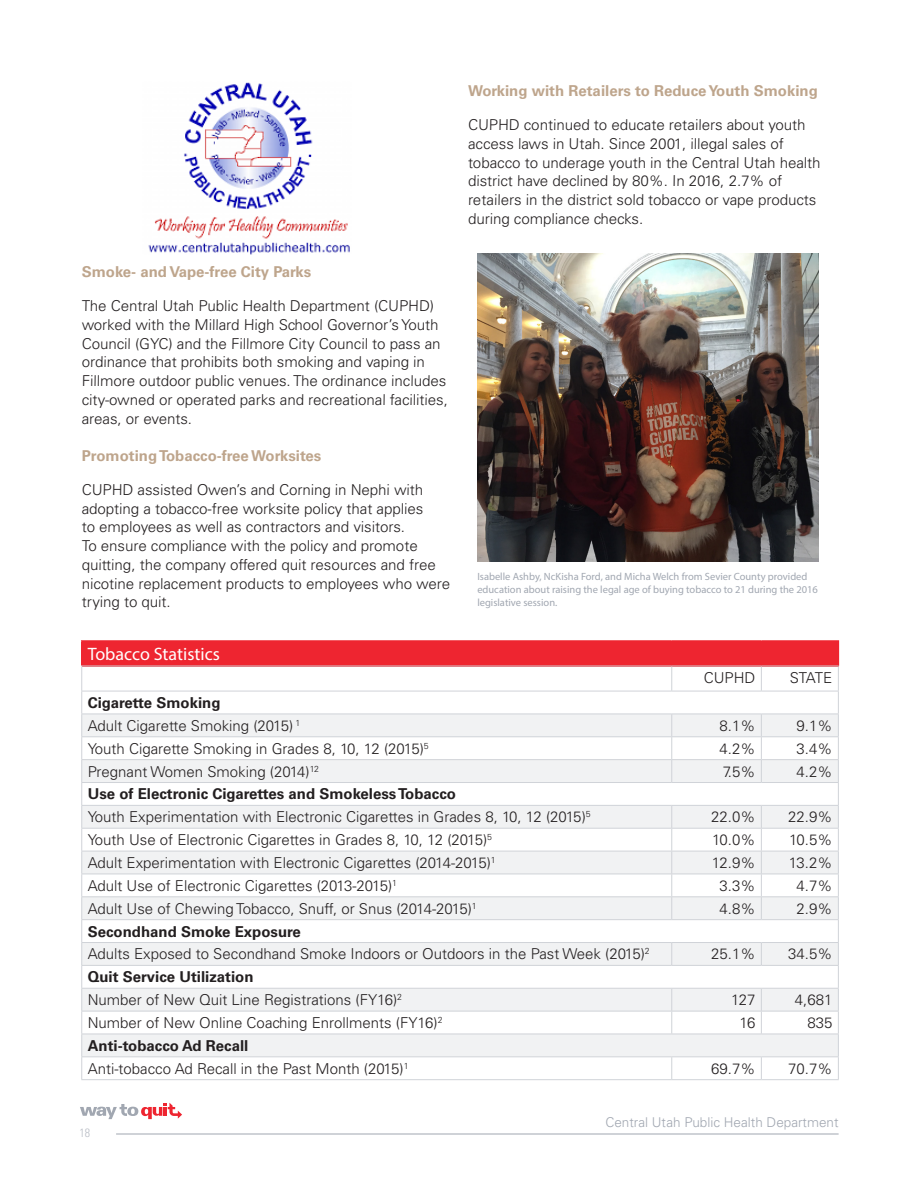
<style>
.page{position:relative;width:918px;height:1188px;background:#fff}
.page>*{position:absolute;margin:0;border:0;box-sizing:border-box;transform-origin:0 0}
.t1{font:18px "Myriad Pro";color:#fff}
.ParagraphHeader{font:300 15px/18.8px "Univers LT Std";color:#231f20}
.miniheader{font:300 15px/18.8px "Univers LT Std";letter-spacing:-.02em;color:#231f20}
.t2{font:700 15px "Univers LT Std";color:#231f20}
.miniheader-2{font:700 15px "Univers LT Std";color:#bea58c}
.ParagraphHeader-2{font:700 15px "Univers LT Std";color:#bea58c}
.t3{font:300 13.5px "Univers LT Std";color:#a1a7b1}
.t4{font:300 condensed 12px "Univers LT Std";color:#b9bdc5}
.t5{font:10.5px/12.6px "Myriad Pro";color:#a1a7b1}
</style>
<div class="page">
<svg style="left:80px;top:1103px;width:102px;height:16px"></svg>
<hr style="left:116px;top:1134px;width:723px;height:1px;background:#a1a7b1">
<img style="left:148px;top:82px;width:202px;height:173px">
<hr style="left:81px;top:640px;width:591px;height:2px;background:#ee2530">
<hr style="left:672px;top:640px;width:89px;height:2px;background:#ee2530">
<hr style="left:761px;top:640px;width:78px;height:2px;background:#ee2530">
<svg style="left:81px;top:642px;width:758px;height:438px"></svg>
<hr style="left:81px;top:828px;width:591px;height:1px;background:#d0d3d8">
<hr style="left:672px;top:828px;width:89px;height:1px;background:#d0d3d8">
<hr style="left:761px;top:828px;width:78px;height:1px;background:#d0d3d8">
<img style="left:477px;top:253px;width:342px;height:309px">
<p class="ParagraphHeader-2" style="left:82px;top:263px;width:231px">Smoke- and Vape-free City Parks</p>
<p class="ParagraphHeader" style="left:82px;top:296px;width:368px">The Central Utah Public Health Department (CUPHD) worked with the Millard High School Governor’s Youth Council (GYC) and the Fillmore City Council to pass an ordinance that prohibits both smoking and vaping in Fillmore outdoor public venues. The ordinance includes city-owned or operated parks and recreational facilities, areas, or events.</p>
<p class="miniheader-2" style="left:82px;top:447px;width:241px">Promoting Tobacco-free Worksites</p>
<p class="miniheader" style="left:82px;top:480px;width:370px">CUPHD assisted Owen’s and Corning in Nephi with adopting a tobacco-free worksite policy that applies<br>to employees as well as contractors and visitors.<br>To ensure compliance with the policy and promote quitting, the company offered quit resources and free nicotine replacement products to employees who were trying to quit.</p>
<p class="t1" style="left:88px;top:643px;width:134px">Tobacco Statistics</p>
<p class="miniheader-2" style="left:468px;top:82px;width:351px">Working with Retailers to Reduce Youth Smoking</p>
<p class="miniheader" style="left:468px;top:115px;width:354px">CUPHD continued to educate retailers about youth access laws in Utah. Since 2001, illegal sales of tobacco to underage youth in the Central Utah health district have declined by 80%. In 2016, 2.7% of retailers in the district sold tobacco or vape products during compliance checks.</p>
<p class="t5" style="left:477px;top:570px;width:342px">Isabelle Ashby, NcKisha Ford, and Micha Welch from Sevier County provided education about raising the legal age of buying tobacco to 21 during the 2016 legislative session.</p>
<p class="ParagraphHeader" style="left:704px;top:668px;width:53px">CUPHD</p>
<p class="ParagraphHeader" style="left:790px;top:668px;width:44px">STATE</p>
<p class="t2" style="left:88px;top:694px;width:134px">Cigarette Smoking</p>
<p class="ParagraphHeader" style="left:88px;top:716px;width:214px">Adult Cigarette Smoking (2015) <sup>1</sup></p>
<p class="ParagraphHeader" style="left:720px;top:716px;width:37px">8.1%</p>
<p class="ParagraphHeader" style="left:797px;top:716px;width:37px">9.1%</p>
<p class="ParagraphHeader" style="left:88px;top:739px;width:342px">Youth Cigarette Smoking in Grades 8, 10, 12 (2015)<sup>5</sup></p>
<p class="ParagraphHeader" style="left:720px;top:739px;width:37px">4.2%</p>
<p class="ParagraphHeader" style="left:797px;top:739px;width:37px">3.4%</p>
<p class="ParagraphHeader" style="left:88px;top:762px;width:233px">Pregnant Women Smoking (2014)<sup>12</sup></p>
<p class="ParagraphHeader" style="left:723px;top:762px;width:34px">7.5%</p>
<p class="ParagraphHeader" style="left:797px;top:762px;width:37px">4.2%</p>
<p class="t2" style="left:88px;top:785px;width:370px">Use of Electronic Cigarettes and Smokeless Tobacco</p>
<p class="ParagraphHeader" style="left:88px;top:808px;width:504px">Youth Experimentation with Electronic Cigarettes in Grades 8, 10, 12 (2015)<sup>5</sup></p>
<p class="ParagraphHeader" style="left:711px;top:808px;width:46px">22.0%</p>
<p class="ParagraphHeader" style="left:788px;top:808px;width:46px">22.9%</p>
<p class="ParagraphHeader" style="left:88px;top:830px;width:406px">Youth Use of Electronic Cigarettes in Grades 8, 10, 12 (2015)<sup>5</sup></p>
<p class="ParagraphHeader" style="left:712px;top:830px;width:45px">10.0%</p>
<p class="ParagraphHeader" style="left:789px;top:830px;width:45px">10.5%</p>
<p class="ParagraphHeader" style="left:88px;top:853px;width:409px">Adult Experimentation with Electronic Cigarettes (2014-2015)<sup>1</sup></p>
<p class="ParagraphHeader" style="left:712px;top:853px;width:45px">12.9%</p>
<p class="ParagraphHeader" style="left:789px;top:853px;width:45px">13.2%</p>
<p class="ParagraphHeader" style="left:88px;top:876px;width:311px">Adult Use of Electronic Cigarettes (2013-2015)<sup>1</sup></p>
<p class="ParagraphHeader" style="left:720px;top:876px;width:37px">3.3%</p>
<p class="ParagraphHeader" style="left:797px;top:876px;width:37px">4.7%</p>
<p class="ParagraphHeader" style="left:88px;top:899px;width:390px">Adult Use of Chewing Tobacco, Snuff, or Snus (2014-2015)<sup>1</sup></p>
<p class="ParagraphHeader" style="left:720px;top:899px;width:37px">4.8%</p>
<p class="ParagraphHeader" style="left:797px;top:899px;width:37px">2.9%</p>
<p class="t2" style="left:88px;top:922px;width:215px">Secondhand Smoke Exposure</p>
<p class="ParagraphHeader" style="left:88px;top:945px;width:564px">Adults Exposed to Secondhand Smoke Indoors or Outdoors in the Past Week (2015)<sup>2</sup></p>
<p class="ParagraphHeader" style="left:711px;top:945px;width:46px">25.1%</p>
<p class="ParagraphHeader" style="left:788px;top:945px;width:46px">34.5%</p>
<p class="t2" style="left:88px;top:968px;width:167px">Quit Service Utilization</p>
<p class="ParagraphHeader" style="left:88px;top:990px;width:316px">Number of New Quit Line Registrations (FY16)<sup>2</sup></p>
<p class="ParagraphHeader" style="left:731px;top:990px;width:26px">127</p>
<p class="ParagraphHeader" style="left:795px;top:990px;width:39px">4,681</p>
<p class="ParagraphHeader" style="left:88px;top:1013px;width:356px">Number of New Online Coaching Enrollments (FY16)<sup>2</sup></p>
<p class="ParagraphHeader" style="left:739px;top:1013px;width:17px">16</p>
<p class="ParagraphHeader" style="left:807px;top:1013px;width:27px">835</p>
<p class="t2" style="left:88px;top:1037px;width:162px">Anti-tobacco Ad Recall</p>
<p class="ParagraphHeader" style="left:88px;top:1059px;width:322px">Anti-tobacco Ad Recall in the Past Month (2015)<sup>1</sup></p>
<p class="ParagraphHeader" style="left:711px;top:1059px;width:46px">69.7%</p>
<p class="ParagraphHeader" style="left:788px;top:1059px;width:46px">70.7%</p>
<p class="t4" style="left:79px;top:1126px;width:12px">18</p>
<p class="t3" style="left:605px;top:1114px;width:235px">Central Utah Public Health Department</p>
</div>
